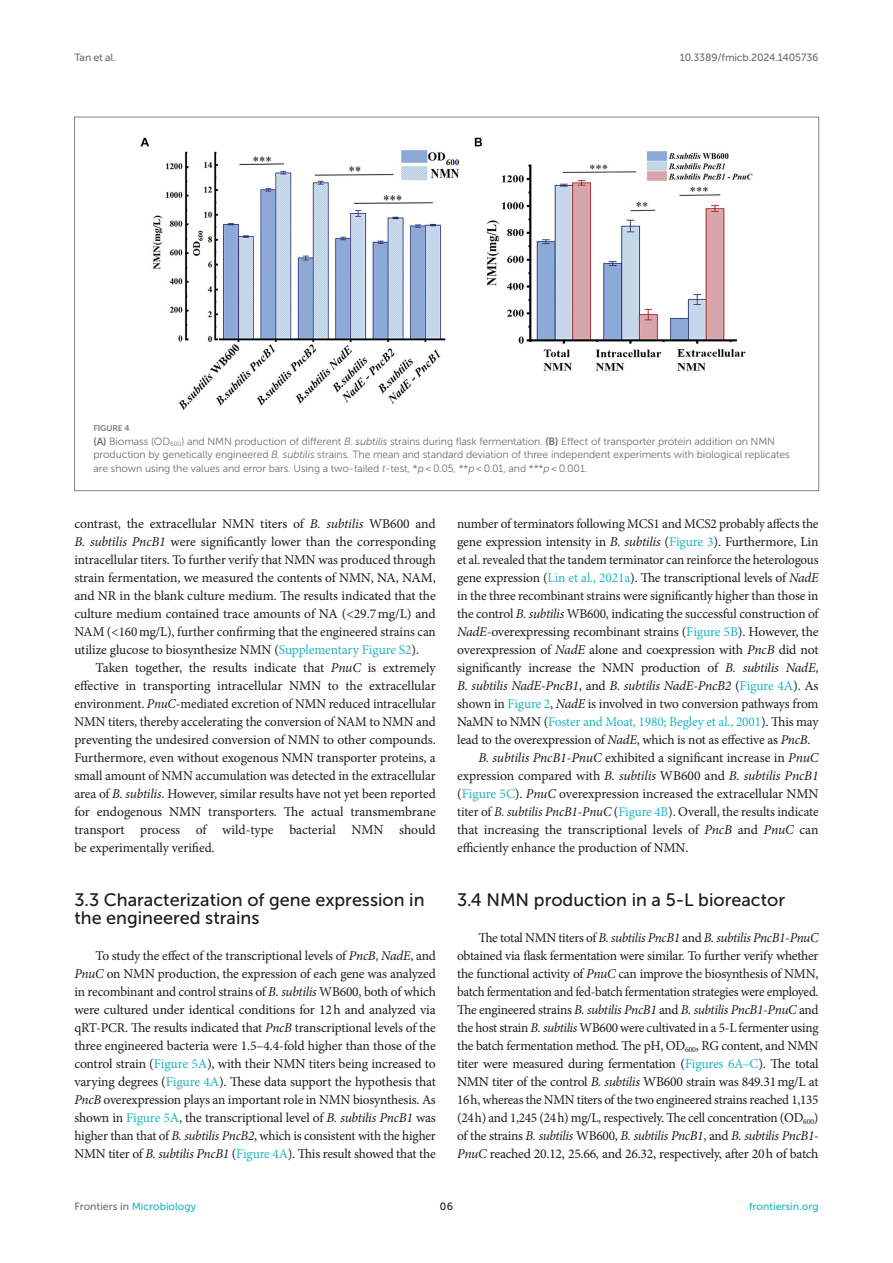
<style>
.page{position:relative;width:893px;height:1263px;background:#fff}
.page>*{position:absolute;margin:0;border:0;box-sizing:border-box;transform-origin:0 0}
.HEAD_2{font:18px/18px "Museo Sans 500";color:#1b1c1b}
.TEXT_FLUSH{font:13.5px/18px "Minion Pro";letter-spacing:-.015em;color:#1b1c1b;text-align:justify}
.TEXT{font:13.5px/18px "Minion Pro";letter-spacing:-.005em;color:#1b1c1b;text-align:justify}
.FIG_LEG{font:10.5px/13.5px "Museo Sans 300";letter-spacing:-.01em;color:#706f70}
.t1{font:10.5px "Museo Sans 500";color:#1db5c3}
.t2{font:10.5px "Museo Sans 500";letter-spacing:-.015em;color:#706f70}
.t3{font:10.5px "Museo Sans 500";color:#1b1c1b}
.FIG_HD{font:8.25px "Museo Sans 700";letter-spacing:-.01em;color:#7e7f7f}
.s1{font-family:"Museo Sans 700"}
.s2{font-style:italic}
.s3{color:#1db5c3}
.s4{color:#706f70}
</style>
<div class="page">
<img style="left:140px;top:137px;width:613px;height:274px">
<p class="t2" style="left:74px;top:51px;width:43px">Tan et al.</p>
<p class="t2" style="left:680px;top:51px;width:140px">10.3389/fmicb.2024.1405736</p>
<p class="FIG_HD" style="left:94px;top:424px;width:37px">FIGURE 4</p>
<p class="FIG_LEG" style="left:94px;top:434px;width:698px"><span class="s1">(A)</span> Biomass (OD<sub>600</sub>) and NMN production of different <span class="s2">B. subtilis</span> strains during flask fermentation. <span class="s1">(B)</span> Effect of transporter protein addition on NMN production by genetically engineered <span class="s2">B. subtilis</span> strains. The mean and standard deviation of three independent experiments with biological replicates are shown using the values and error bars. Using a two-tailed <span class="s2">t</span>-test, *<span class="s2">p</span> &lt; 0.05, **<span class="s2">p</span> &lt; 0.01, and ***<span class="s2">p</span> &lt; 0.001.</p>
<p class="TEXT_FLUSH" style="left:74px;top:515px;width:363px">contrast, the extracellular NMN titers of <span class="s2">B. subtilis</span> WB600 and <span class="s2">B. subtilis PncB1</span> were significantly lower than the corresponding intracellular titers. To further verify that NMN was produced through strain fermentation, we measured the contents of NMN, NA, NAM, and NR in the blank culture medium. The results indicated that the culture medium contained trace amounts of NA (&lt;29.7mg/L) and NAM (&lt;160mg/L), further confirming that the engineered strains can utilize glucose to biosynthesize NMN (<span class="s3">Supplementary Figure S2</span>).</p>
<p class="TEXT" style="left:74px;top:659px;width:363px;text-indent:21px">Taken together, the results indicate that <span class="s2">PnuC</span> is extremely effective in transporting intracellular NMN to the extracellular environment. <span class="s2">PnuC</span>-mediated excretion of NMN reduced intracellular NMN titers, thereby accelerating the conversion of NAM to NMN and preventing the undesired conversion of NMN to other compounds.<br>Furthermore, even without exogenous NMN transporter proteins, a small amount of NMN accumulation was detected in the extracellular area of <span class="s2">B. subtilis</span>. However, similar results have not yet been reported for endogenous NMN transporters. The actual transmembrane transport process of wild-type bacterial NMN should be experimentally verified.</p>
<p class="HEAD_2" style="left:74px;top:891px;width:352px">3.3 Characterization of gene expression in the engineered strains</p>
<p class="TEXT_FLUSH" style="left:74px;top:947px;width:363px;text-indent:21px">To study the effect of the transcriptional levels of <span class="s2">PncB</span>, <span class="s2">NadE</span>, and <span class="s2">PnuC</span> on NMN production, the expression of each gene was analyzed in recombinant and control strains of <span class="s2">B. subtilis</span> WB600, both of which were cultured under identical conditions for 12h and analyzed via qRT-PCR. The results indicated that <span class="s2">PncB</span> transcriptional levels of the three engineered bacteria were 1.5–4.4-fold higher than those of the control strain (<span class="s3">Figure 5A</span>), with their NMN titers being increased to varying degrees (<span class="s3">Figure 4A</span>). These data support the hypothesis that <span class="s2">PncB</span> overexpression plays an important role in NMN biosynthesis. As shown in <span class="s3">Figure 5A</span>, the transcriptional level of <span class="s2">B. subtilis PncB1</span> was higher than that of <span class="s2">B. subtilis PncB2</span>, which is consistent with the higher NMN titer of <span class="s2">B. subtilis PncB1</span> (<span class="s3">Figure 4A</span>). This result showed that the</p>
<p class="TEXT_FLUSH" style="left:457px;top:515px;width:363px">number of terminators following MCS1 and MCS2 probably affects the gene expression intensity in <span class="s2">B. subtilis</span> (<span class="s3">Figure 3</span>). Furthermore, Lin et al. revealed that the tandem terminator can reinforce the heterologous gene expression (<span class="s3">Lin et al., 2021a</span>). The transcriptional levels of <span class="s2">NadE </span>in the three recombinant strains were significantly higher than those in the control <span class="s2">B. subtilis</span> WB600, indicating the successful construction of <span class="s2">NadE</span>-overexpressing recombinant strains (<span class="s3">Figure 5B</span>). However, the overexpression of <span class="s2">NadE</span> alone and coexpression with <span class="s2">PncB</span> did not significantly increase the NMN production of <span class="s2">B. subtilis NadE</span>, <span class="s2">B. subtilis NadE-PncB1</span>, and <span class="s2">B. subtilis NadE-PncB2</span> (<span class="s3">Figure 4A</span>). As shown in <span class="s3">Figure 2</span>, <span class="s2">NadE</span> is involved in two conversion pathways from NaMN to NMN (<span class="s3">Foster and Moat, 1980; Begley et al., 2001</span>). This may lead to the overexpression of <span class="s2">NadE</span>, which is not as effective as <span class="s2">PncB</span>.</p>
<p class="TEXT" style="left:457px;top:749px;width:363px;text-indent:21px"><span class="s2">B. subtilis PncB1</span>-<span class="s2">PnuC</span> exhibited a significant increase in <span class="s2">PnuC </span>expression compared with <span class="s2">B. subtilis</span> WB600 and <span class="s2">B. subtilis PncB1 </span>(<span class="s3">Figure 5C</span>). <span class="s2">PnuC</span> overexpression increased the extracellular NMN titer of <span class="s2">B. subtilis PncB1</span>-<span class="s2">PnuC</span> (<span class="s3">Figure 4B</span>). Overall, the results indicate that increasing the transcriptional levels of <span class="s2">PncB</span> and <span class="s2">PnuC</span> can efficiently enhance the production of NMN.</p>
<p class="HEAD_2" style="left:457px;top:891px;width:330px">3.4 NMN production in a 5-L bioreactor</p>
<p class="TEXT_FLUSH" style="left:457px;top:929px;width:363px;text-indent:21px">The total NMN titers of <span class="s2">B. subtilis PncB1</span> and <span class="s2">B. subtilis PncB1</span>-<span class="s2">PnuC </span>obtained via flask fermentation were similar. To further verify whether the functional activity of <span class="s2">PnuC</span> can improve the biosynthesis of NMN, batch fermentation and fed-batch fermentation strategies were employed.<br>The engineered strains <span class="s2">B. subtilis PncB1</span> and <span class="s2">B. subtilis PncB1</span>-<span class="s2">PnuC</span> and the host strain <span class="s2">B. subtilis</span> WB600 were cultivated in a 5-L fermenter using the batch fermentation method. The pH, OD<sub>600</sub>, RG content, and NMN titer were measured during fermentation (<span class="s3">Figures 6A–C</span>). The total NMN titer of the control <span class="s2">B. subtilis</span> WB600 strain was 849.31mg/L at 16h, whereas the NMN titers of the two engineered strains reached 1,135 (24h) and 1,245 (24h) mg/L, respectively. The cell concentration (OD<sub>600</sub>) of the strains <span class="s2">B. subtilis</span> WB600, <span class="s2">B. subtilis PncB1</span>, and <span class="s2">B. subtilis PncB1- PnuC</span> reached 20.12, 25.66, and 26.32, respectively, after 20h of batch</p>
<p class="t1" style="left:74px;top:1200px;width:123px"><span class="s4">Frontiers in</span> Microbiology</p>
<p class="t3" style="left:440px;top:1200px;width:15px">06</p>
<p class="t1" style="left:749px;top:1200px;width:71px">frontiersin.org</p>
</div>
